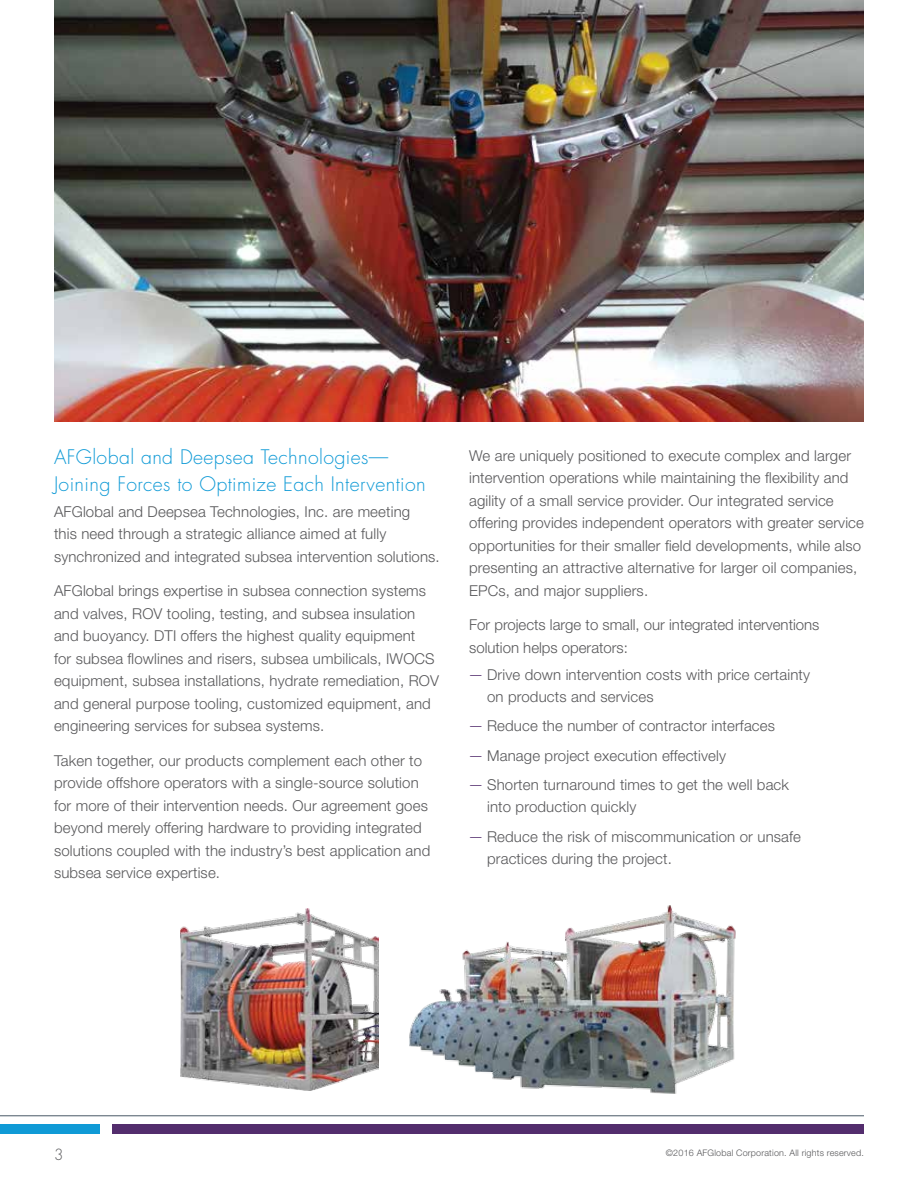
<style>
.page{position:relative;width:918px;height:1188px;background:#fff}
.page>*{position:absolute;margin:0;border:0;box-sizing:border-box;transform-origin:0 0}
.t1{font:300 19.5px/27px "Futura";letter-spacing:.02em;color:#0f9ad6}
.t2{font:300 15px/22.5px "Helvetica Neue";letter-spacing:.01em;color:#58585a}
.t3{font:300 15px "Futura";color:#58585a}
.t4{font:300 9px "Helvetica Neue";letter-spacing:.02em;color:#58585a}
.s1{font-family:"Gotham";color:#532d6d}
</style>
<div class="page">
<img style="left:54px;top:0;width:810px;height:422px">
<div style="left:0;top:1124px;width:100px;height:10px;background:#0f9ad6"></div>
<div style="left:112px;top:1124px;width:752px;height:10px;background:#532d6d"></div>
<hr style="left:0;top:1116px;width:864px;height:1px;background:#495966">
<img style="left:181px;top:909px;width:198px;height:181px">
<img style="left:409px;top:905px;width:327px;height:189px">
<h1 class="t1" style="left:54px;top:443px;width:373px">AFGlobal and Deepsea Technologies—<br>Joining Forces to Optimize Each Intervention</h1>
<p class="t2" style="left:54px;top:500px;width:387px">AFGlobal and Deepsea Technologies, Inc. are meeting<br>this need through a strategic alliance aimed at fully synchronized and integrated subsea intervention solutions.</p>
<p class="t2" style="left:54px;top:579px;width:387px">AFGlobal brings expertise in subsea connection systems and valves, ROV tooling, testing, and subsea insulation and buoyancy. DTI offers the highest quality equipment<br>for subsea flowlines and risers, subsea umbilicals, IWOCS equipment, subsea installations, hydrate remediation, ROV and general purpose tooling, customized equipment, and engineering services for subsea systems.</p>
<p class="t2" style="left:54px;top:749px;width:378px">Taken together, our products complement each other to provide offshore operators with a single-source solution for more of their intervention needs. Our agreement goes beyond merely offering hardware to providing integrated solutions coupled with the industry’s best application and subsea service expertise.</p>
<p class="t2" style="left:469px;top:444px;width:396px">We are uniquely positioned to execute complex and larger intervention operations while maintaining the flexibility and agility of a small service provider. Our integrated service offering provides independent operators with greater service opportunities for their smaller field developments, while also presenting an attractive alternative for larger oil companies, EPCs, and major suppliers.</p>
<p class="t2" style="left:469px;top:613px;width:352px">For projects large to small, our integrated interventions solution helps operators:</p>
<p class="t2" style="left:487px;top:663px;width:324px;text-indent:-18px"><span class="s1">—</span> Drive down intervention costs with price certainty on products and services</p>
<p class="t2" style="left:469px;top:714px;width:307px"><span class="s1">—</span> Reduce the number of contractor interfaces</p>
<p class="t2" style="left:469px;top:744px;width:258px"><span class="s1">—</span> Manage project execution effectively</p>
<p class="t2" style="left:487px;top:773px;width:303px;text-indent:-18px"><span class="s1">—</span> Shorten turnaround times to get the well back into production quickly</p>
<p class="t2" style="left:487px;top:825px;width:315px;text-indent:-18px"><span class="s1">—</span> Reduce the risk of miscommunication or unsafe practices during the project.</p>
<p class="t3" style="left:54px;top:1145px;width:11px">3</p>
<p class="t4" style="left:666px;top:1147px;width:200px">©2016 AFGlobal Corporation. All rights reserved.</p>
</div>
